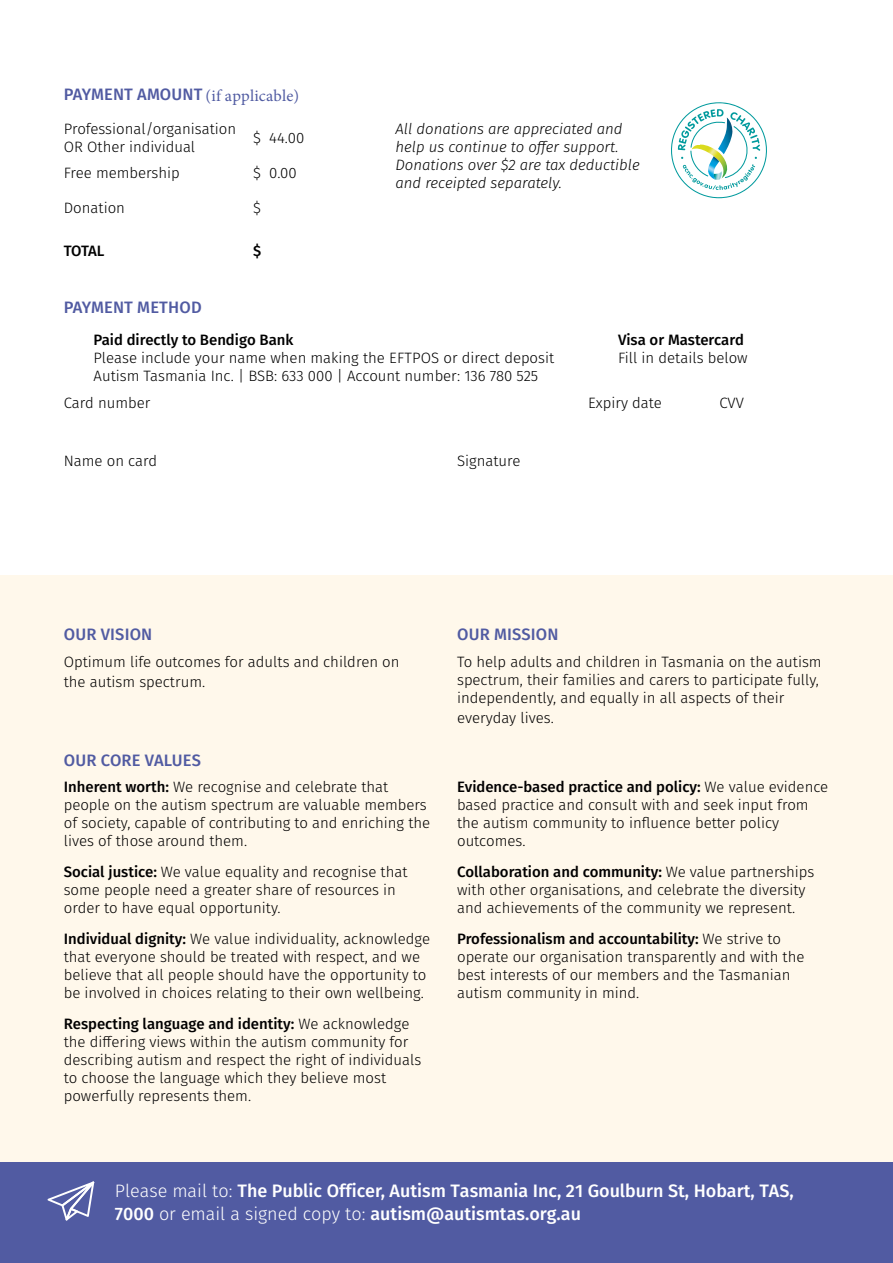
<style>
.page{position:relative;width:893px;height:1263px;background:#fff}
.page>*{position:absolute;margin:0;border:0;box-sizing:border-box;transform-origin:0 0}
.t1{font:500 18px/23.1px "Fira Sans";color:#fff}
.t2{font:500 16.5px "Fira Sans";letter-spacing:.01em;color:#515ba2}
.t3{font:16.5px "Minion Pro";letter-spacing:.01em;color:#505ba2}
.t4{font:300 15px/18px "Fira Sans";color:#000}
.t5{font:italic 300 15px/18px "Fira Sans";color:#000}
.t6{font:500 15px "Fira Sans";color:#000}
.s1{font-family:"Fira Sans";font-weight:500;color:#515ba2}
.s2{font-weight:500}
.s3{font-weight:300}
</style>
<div class="page">
<div style="left:0;top:575px;width:893px;height:587px;background:#fff8eb"></div>
<div style="left:0;top:1162px;width:893px;height:101px;background:#515ba2"></div>
<svg style="left:48px;top:1181px;width:46px;height:39px"></svg>
<svg style="left:671px;top:102px;width:96px;height:97px"></svg>
<p class="t3" style="left:64px;top:85px;width:237px"><span class="s1">PAYMENT AMOUNT</span> (if applicable)</p>
<p class="t4" style="left:64px;top:119px;width:174px">Professional/organisation<br>OR Other individual</p>
<p class="t4" style="left:253px;top:128px;width:53px">$ 44.00</p>
<p class="t4" style="left:64px;top:164px;width:117px">Free membership</p>
<p class="t4" style="left:253px;top:164px;width:45px">$ 0.00</p>
<p class="t4" style="left:64px;top:199px;width:63px">Donation</p>
<p class="t4" style="left:253px;top:199px;width:9px">$</p>
<p class="t6" style="left:64px;top:238px;width:42px">TOTAL</p>
<p class="t6" style="left:253px;top:238px;width:10px">$</p>
<p class="t5" style="left:395px;top:119px;width:246px">All donations are appreciated and help us continue to offer support.<br>Donations over $2 are tax deductible and receipted separately.</p>
<p class="t2" style="left:64px;top:294px;width:139px">PAYMENT METHOD</p>
<p class="t6" style="left:94px;top:328px;width:201px">Paid directly to Bendigo Bank</p>
<p class="t4" style="left:94px;top:349px;width:462px">Please include your name when making the EFTPOS or direct deposit<br>Autism Tasmania Inc. | BSB: 633 000 | Account number: 136 780 525</p>
<p class="t6" style="left:618px;top:328px;width:127px">Visa or Mastercard</p>
<p class="t4" style="left:618px;top:349px;width:131px">Fill in details below</p>
<p class="t4" style="left:64px;top:394px;width:88px">Card number</p>
<p class="t4" style="left:588px;top:394px;width:75px">Expiry date</p>
<p class="t4" style="left:719px;top:394px;width:26px">CVV</p>
<p class="t4" style="left:64px;top:452px;width:95px">Name on card</p>
<p class="t4" style="left:457px;top:452px;width:65px">Signature</p>
<p class="t2" style="left:64px;top:621px;width:90px">OUR VISION</p>
<p class="t4" style="left:64px;top:652px;width:337px;line-height:19.8px">Optimum life outcomes for adults and children on the autism spectrum.</p>
<p class="t2" style="left:64px;top:747px;width:139px">OUR CORE VALUES</p>
<p class="t4" style="left:64px;top:778px;width:368px"><span class="s2">Inherent worth:</span> We recognise and celebrate that people on the autism spectrum are valuable members of society, capable of contributing to and enriching the lives of those around them.</p>
<p class="t4" style="left:64px;top:863px;width:345px"><span class="s2">Social justice:</span> We value equality and recognise that some people need a greater share of resources in order to have equal opportunity.</p>
<p class="t4" style="left:64px;top:929px;width:368px"><span class="s2">Individual dignity:</span> We value individuality, acknowledge that everyone should be treated with respect, and we believe that all people should have the opportunity to be involved in choices relating to their own wellbeing.</p>
<p class="t4" style="left:64px;top:1014px;width:359px"><span class="s2">Respecting language and identity:</span> We acknowledge the differing views within the autism community for describing autism and respect the right of individuals to choose the language which they believe most powerfully represents them.</p>
<p class="t2" style="left:457px;top:621px;width:103px">OUR MISSION</p>
<p class="t4" style="left:457px;top:653px;width:366px">To help adults and children in Tasmania on the autism spectrum, their families and carers to participate fully, independently, and equally in all aspects of their</p>
<p class="t4" style="left:457px;top:708px;width:98px">everyday lives.</p>
<p class="t4" style="left:457px;top:778px;width:373px"><span class="s2">Evidence-based practice and policy:</span> We value evidence based practice and consult with and seek input from the autism community to influence better policy outcomes.</p>
<p class="t4" style="left:457px;top:863px;width:359px"><span class="s2">Collaboration and community:</span> We value partnerships with other organisations, and celebrate the diversity and achievements of the community we represent.</p>
<p class="t4" style="left:457px;top:929px;width:349px"><span class="s2">Professionalism and accountability:</span> We strive to operate our organisation transparently and with the best interests of our members and the Tasmanian autism community in mind.</p>
<p class="t1" style="left:115px;top:1178px;width:680px"><span class="s3">Please mail to:</span> The Public Officer, Autism Tasmania Inc, 21 Goulburn St, Hobart, TAS,<br>7000 <span class="s3">or email a signed copy to:</span> autism@autismtas.org.au</p>
</div>
